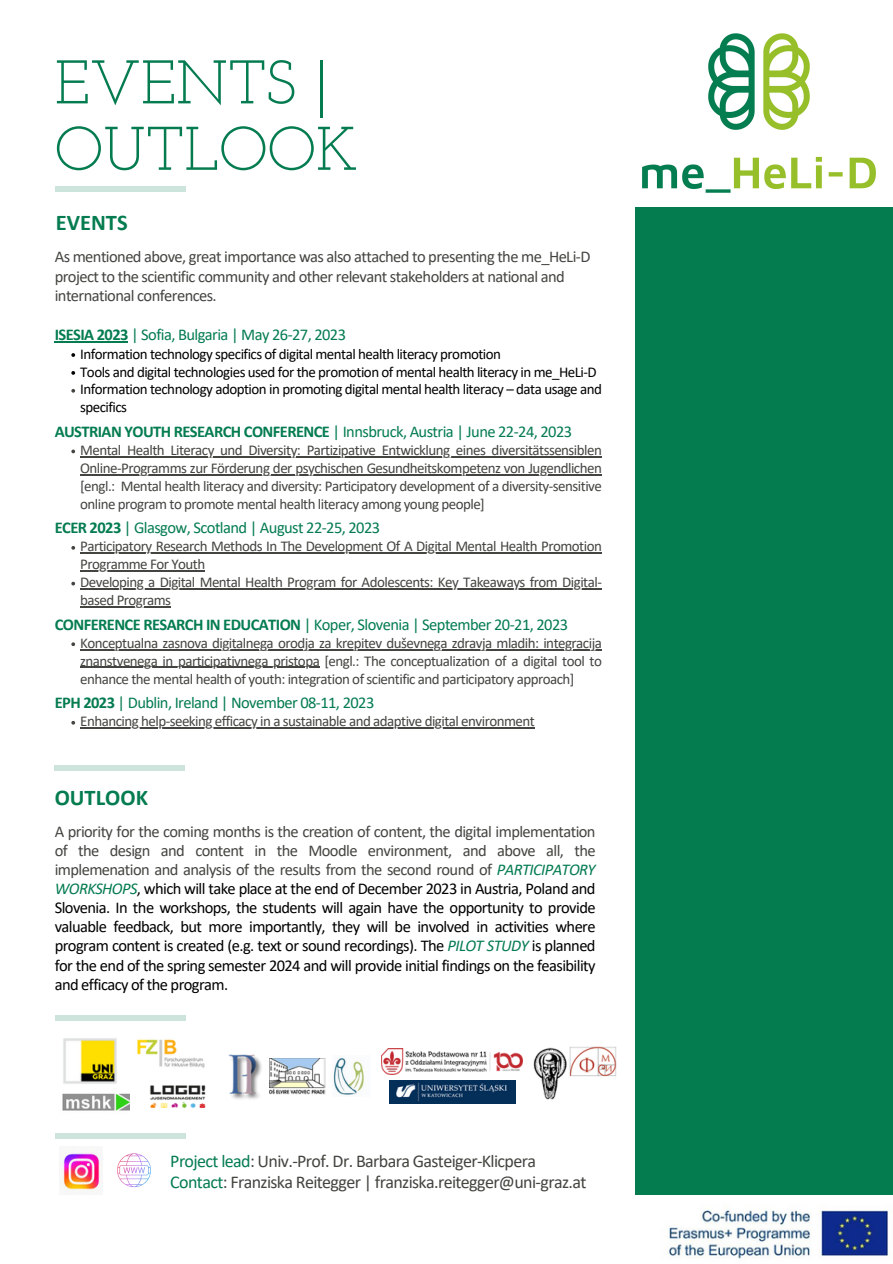
<style>
.page{position:relative;width:893px;height:1264px;background:#fff}
.page>*{position:absolute;margin:0;border:0;box-sizing:border-box;transform-origin:0 0}
.t1{font:61.5px/66.3px "Josefin Slab";color:#047c50}
.t2{font:700 22.5px "Calibri";color:#047c50}
.t3{font:18px "Calibri";letter-spacing:-.035em;color:#444440}
.t4{font:16.5px/19.2px "Calibri";letter-spacing:-.035em;color:#000;text-align:justify}
.t5{font:16.5px "Calibri";letter-spacing:-.035em;color:#047c50}
.t6{font:16.5px "Calibri";letter-spacing:-.035em;color:#444440}
.t7{font:15px/17.9px "Calibri";letter-spacing:-.035em;color:#444440;text-align:justify}
.t8{font:15px/17.9px "Calibri";letter-spacing:-.035em;color:#000}
.s1{font-weight:700}
.s2{color:#444440}
.s3{font-style:italic;color:#047c50}
.s4{color:#047c50}
</style>
<div class="page">
<div style="left:55px;top:186px;width:131px;height:5px;background:#cce4dc"></div>
<img style="left:667px;top:1206px;width:224px;height:53px">
<hr style="left:55px;top:341px;width:73px;height:2px;background:#047c50">
<svg style="left:71px;top:353px;width:4px;height:4px"></svg>
<svg style="left:71px;top:371px;width:4px;height:4px"></svg>
<svg style="left:71px;top:389px;width:4px;height:3px"></svg>
<svg style="left:71px;top:449px;width:4px;height:4px"></svg>
<hr style="left:80px;top:456px;width:521px;height:1px;background:#444440">
<hr style="left:80px;top:474px;width:521px;height:1px;background:#444440">
<svg style="left:71px;top:546px;width:4px;height:3px"></svg>
<hr style="left:80px;top:552px;width:521px;height:2px;background:#444440">
<hr style="left:80px;top:570px;width:125px;height:2px;background:#444440">
<svg style="left:71px;top:581px;width:4px;height:4px"></svg>
<hr style="left:80px;top:588px;width:521px;height:1px;background:#444440">
<hr style="left:80px;top:606px;width:91px;height:1px;background:#444440">
<svg style="left:71px;top:642px;width:4px;height:4px"></svg>
<hr style="left:80px;top:649px;width:521px;height:1px;background:#444440">
<hr style="left:80px;top:666px;width:239px;height:2px;background:#444440">
<svg style="left:71px;top:721px;width:4px;height:3px"></svg>
<hr style="left:80px;top:727px;width:454px;height:1px;background:#444440">
<div style="left:55px;top:765px;width:130px;height:5px;background:#cce4dc"></div>
<div style="left:635px;top:207px;width:257px;height:987px;background:#047c50"></div>
<img style="left:642px;top:33px;width:234px;height:160px">
<div style="left:55px;top:1015px;width:131px;height:6px;background:#cce4dc"></div>
<div style="left:55px;top:1133px;width:131px;height:5px;background:#cce4dc"></div>
<img style="left:63px;top:1038px;width:54px;height:46px">
<img style="left:228px;top:1054px;width:34px;height:45px">
<img style="left:389px;top:1080px;width:126px;height:23px">
<img style="left:533px;top:1046px;width:83px;height:54px">
<img style="left:150px;top:1085px;width:56px;height:23px">
<img style="left:333px;top:1058px;width:31px;height:37px">
<img style="left:137px;top:1039px;width:68px;height:29px">
<img style="left:269px;top:1058px;width:56px;height:36px">
<img style="left:382px;top:1048px;width:140px;height:26px">
<img style="left:62px;top:1093px;width:68px;height:18px">
<img style="left:61px;top:1150px;width:41px;height:44px">
<svg style="left:117px;top:1153px;width:34px;height:34px"></svg>
<p class="t1" style="left:55px;top:55px;width:305px">EVENTS |<br>OUTLOOK</p>
<p class="t2" style="left:56px;top:213px;width:73px">EVENTS</p>
<p class="t6" style="left:55px;top:249px;width:537px">As mentioned above, great importance was also attached to presenting the me_HeLi-D</p>
<p class="t6" style="left:55px;top:269px;width:511px">project to the scientific community and other relevant stakeholders at national and</p>
<p class="t6" style="left:55px;top:289px;width:163px">international conferences.</p>
<p class="t5" style="left:55px;top:328px;width:293px"><span class="s1">ISESIA 2023</span> | Sofia, Bulgaria | May 26-27, 2023</p>
<p class="t8" style="left:80px;top:346px;width:422px">Information technology specifics of digital mental health literacy promotion</p>
<p class="t8" style="left:80px;top:364px;width:518px">Tools and digital technologies used for the promotion of mental health literacy in me_HeLi-D</p>
<p class="t8" style="left:80px;top:382px;width:523px">Information technology adoption in promoting digital mental health literacy – data usage and specifics</p>
<p class="t5" style="left:55px;top:424px;width:519px"><span class="s1">AUSTRIAN YOUTH RESEARCH CONFERENCE</span> | Innsbruck, Austria | June 22-24, 2023</p>
<p class="t7" style="left:80px;top:442px;width:523px">Mental Health Literacy und Diversity: Partizipative Entwicklung eines diversitätssensiblen Online-Programms zur Förderung der psychischen Gesundheitskompetenz von Jugendlichen [engl.: Mental health literacy and diversity: Participatory development of a diversity-sensitive online program to promote mental health literacy among young people]</p>
<p class="t5" style="left:55px;top:521px;width:327px"><span class="s1">ECER 2023</span> | Glasgow, Scotland | August 22-25, 2023</p>
<p class="t7" style="left:80px;top:538px;width:523px">Participatory Research Methods In The Development Of A Digital Mental Health Promotion<br>Programme For Youth</p>
<p class="t7" style="left:80px;top:574px;width:523px">Developing a Digital Mental Health Program for Adolescents: Key Takeaways from Digital&shy;based Programs</p>
<p class="t5" style="left:55px;top:617px;width:515px"><span class="s1">CONFERENCE RESARCH IN EDUCATION</span> | Koper, Slovenia | September 20-21, 2023</p>
<p class="t7" style="left:80px;top:635px;width:523px">Konceptualna zasnova digitalnega orodja za krepitev duševnega zdravja mladih: integracija znanstvenega in participativnega pristopa [engl.: The conceptualization of a digital tool to enhance the mental health of youth: integration of scientific and participatory approach]</p>
<p class="t5" style="left:55px;top:696px;width:321px"><span class="s1">EPH 2023</span> | Dublin, Ireland | November 08-11, 2023</p>
<p class="t7" style="left:80px;top:713px;width:456px">Enhancing help-seeking efficacy in a sustainable and adaptive digital environment</p>
<p class="t2" style="left:55px;top:788px;width:95px">OUTLOOK</p>
<p class="t4" style="left:55px;top:822px;width:542px"><span class="s2">A priority for the coming months is the creation of content, the digital implementation of the design and content in the Moodle environment, and above all, the implemenation and analysis of the results from the second round of</span> <span class="s3">PARTICIPATORY WORKSHOPS</span>, which will take place at the end of December 2023 in Austria, Poland and Slovenia. In the workshops, the students will again have the opportunity to provide valuable feedback, but more importantly, they will be involved in activities where program content is created (e.g. text or sound recordings). The <span class="s3">PILOT STUDY</span> is planned for the end of the spring semester 2024 and will provide initial findings on the feasibility and efficacy of the program.</p>
<p class="t3" style="left:170px;top:1153px;width:367px"><span class="s4">Project lead</span>: Univ.-Prof. Dr. Barbara Gasteiger-Klicpera</p>
<p class="t3" style="left:170px;top:1174px;width:417px"><span class="s4">Contact</span>: Franziska Reitegger | franziska.reitegger@uni-graz.at</p>
</div>
